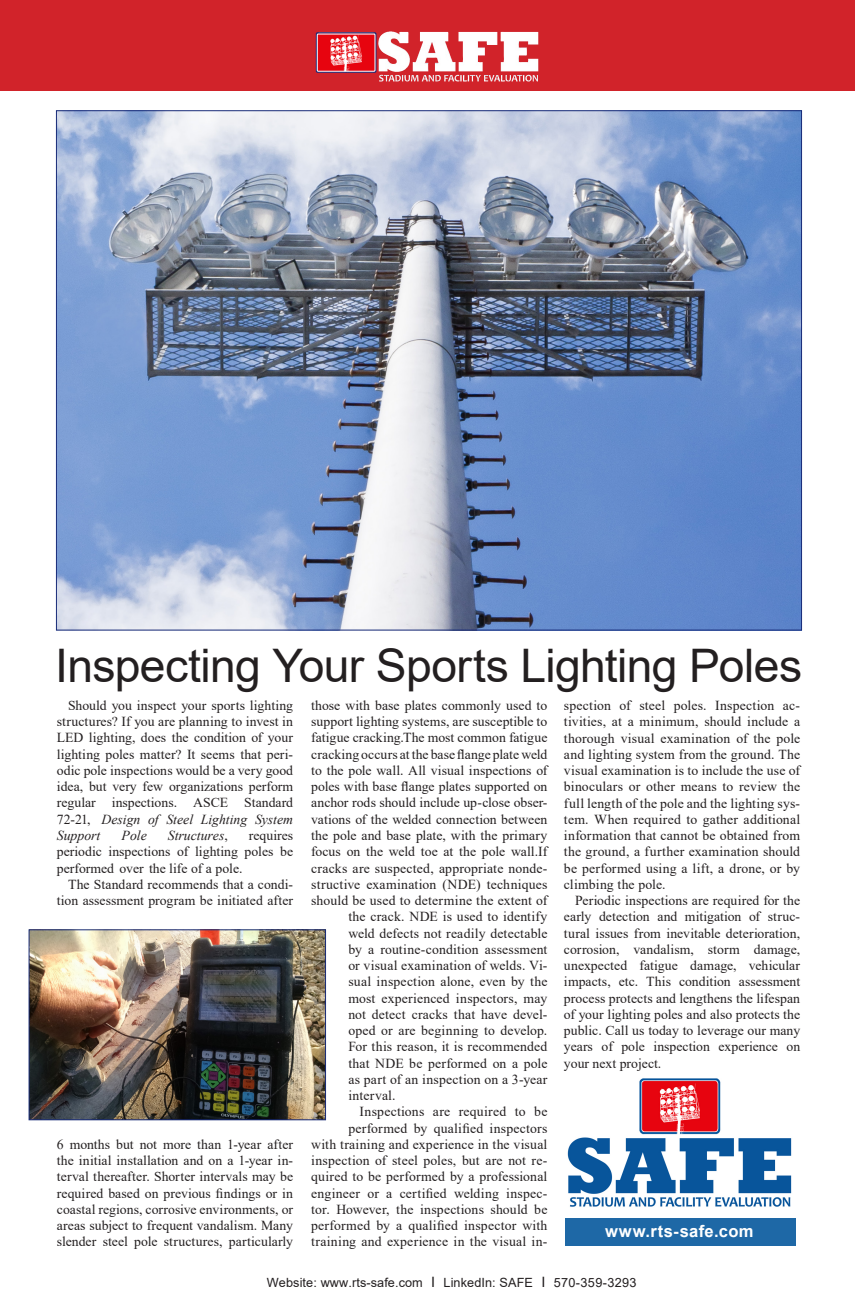
<style>
.page{position:relative;width:855px;height:1305px;background:#fff}
.page>*{position:absolute;margin:0;border:0;box-sizing:border-box;transform-origin:0 0}
.t1{font:46.25px "Arial";letter-spacing:-.01em;color:#231f20}
.t2{font:700 16.62px "Arial";letter-spacing:.025em;color:#fff}
.t3{font:13.75px/16.2px "Times New Roman";letter-spacing:.005em;color:#231f20;text-align:justify}
.t4{font:italic 13.75px "Times New Roman";color:#231f20}
.t5{font:12.75px "Arial";letter-spacing:.005em;color:#231f20}
.s1{font-style:italic}
.s2{font-style:normal}
.s3{font-size:14.25px}
</style>
<div class="page">
<img style="left:58px;top:112px;width:742px;height:516px">
<div style="left:0;top:0;width:855px;height:91px;background:#d1232a"></div>
<img style="left:31px;top:932px;width:293px;height:186px">
<div style="left:29px;top:930px;width:297px;height:190px;border:1px solid #192c79"></div>
<div style="left:565px;top:1218px;width:231px;height:28px;background:#1e68a6"></div>
<img style="left:567px;top:1078px;width:225px;height:129px">
<img style="left:378px;top:32px;width:32px;height:40px">
<img style="left:319px;top:36px;width:54px;height:34px">
<div style="left:316px;top:32px;width:60px;height:41px;border:1px solid #192c79"></div>
<div style="left:317px;top:34px;width:58px;height:38px;border:1px solid #fff"></div>
<p class="t1" style="left:55px;top:633px;width:748px">Inspecting Your Sports Lighting Poles</p>
<p class="t3" style="left:311px;top:697px;width:238px">those with base plates commonly used to</p>
<p class="t3" style="left:311px;top:713px;width:238px">support lighting systems, are susceptible to</p>
<p class="t3" style="left:311px;top:729px;width:238px">fatigue cracking.The most common fatigue</p>
<p class="t3" style="left:311px;top:746px;width:238px">cracking occurs at the base flange plate weld</p>
<p class="t3" style="left:311px;top:762px;width:238px">to the pole wall. All visual inspections of</p>
<p class="t3" style="left:311px;top:778px;width:238px">poles with base flange plates supported on</p>
<p class="t3" style="left:311px;top:794px;width:238px">anchor rods should include up-close obser-</p>
<p class="t3" style="left:311px;top:811px;width:238px">vations of the welded connection between</p>
<p class="t3" style="left:311px;top:827px;width:238px">the pole and base plate, with the primary</p>
<p class="t3" style="left:311px;top:843px;width:238px">focus on the weld toe at the pole wall.If</p>
<p class="t3" style="left:311px;top:859px;width:238px">cracks are suspected, appropriate nonde-</p>
<p class="t3" style="left:311px;top:876px;width:238px">structive examination (NDE) techniques</p>
<p class="t3" style="left:311px;top:892px;width:238px">should be used to determine the extent of</p>
<p class="t3" style="left:348px;top:908px;width:201px">the crack. NDE is used to identify</p>
<p class="t3" style="left:348px;top:924px;width:201px">weld defects not readily detectable</p>
<p class="t3" style="left:348px;top:941px;width:201px">by a routine-condition assessment</p>
<p class="t3" style="left:348px;top:957px;width:201px">or visual examination of welds. Vi-</p>
<p class="t3" style="left:348px;top:973px;width:201px">sual inspection alone, even by the</p>
<p class="t3" style="left:348px;top:989px;width:201px">most experienced inspectors, may</p>
<p class="t3" style="left:348px;top:1006px;width:201px">not detect cracks that have devel-</p>
<p class="t3" style="left:348px;top:1022px;width:201px">oped or are beginning to develop.</p>
<p class="t3" style="left:348px;top:1038px;width:201px">For this reason, it is recommended</p>
<p class="t3" style="left:348px;top:1054px;width:201px">that NDE be performed on a pole</p>
<p class="t3" style="left:348px;top:1071px;width:201px">as part of an inspection on a 3-year</p>
<p class="t3" style="left:348px;top:1087px;width:49px">interval.</p>
<p class="t3" style="left:311px;top:1103px;width:238px;text-align:right">Inspections are required to be performed by qualified inspectors<br>with training and experience in the visual inspection of steel poles, but are not re&shy;quired to be performed by a professional engineer or a certified welding inspec&shy;tor. However, the inspections should be performed by a qualified inspector with training and experience in the visual in-</p>
<p class="t3" style="left:57px;top:697px;width:238px;text-indent:11px">Should you inspect your sports lighting structures? If you are planning to invest in LED lighting, does the condition of your lighting poles matter? It seems that peri&shy;odic pole inspections would be a very good idea, but very few organizations perform regular inspections. ASCE Standard 72-21, <span class="s1">Design of Steel Lighting System Support</span></p>
<p class="t3" style="left:564px;top:697px;width:238px">spection of steel poles. Inspection ac-</p>
<p class="t3" style="left:564px;top:713px;width:238px">tivities, at a minimum, should include a</p>
<p class="t3" style="left:564px;top:729px;width:238px">thorough visual examination of the pole</p>
<p class="t3" style="left:564px;top:746px;width:238px">and lighting system from the ground. The</p>
<p class="t3" style="left:564px;top:762px;width:238px">visual examination is to include the use of</p>
<p class="t3" style="left:564px;top:778px;width:238px">binoculars or other means to review the</p>
<p class="t3" style="left:564px;top:794px;width:238px">full length of the pole and the lighting sys-</p>
<p class="t3" style="left:564px;top:811px;width:238px">tem. When required to gather additional</p>
<p class="t3" style="left:564px;top:827px;width:238px">information that cannot be obtained from</p>
<p class="t3" style="left:564px;top:843px;width:238px">the ground, a further examination should</p>
<p class="t3" style="left:564px;top:859px;width:238px">be performed using a lift, a drone, or by</p>
<p class="t3" style="left:564px;top:876px;width:103px">climbing the pole.</p>
<p class="t3" style="left:575px;top:892px;width:226px">Periodic inspections are required for the</p>
<p class="t3" style="left:564px;top:908px;width:238px">early detection and mitigation of struc-</p>
<p class="t3" style="left:564px;top:924px;width:238px">tural issues from inevitable deterioration,</p>
<p class="t3" style="left:564px;top:941px;width:238px">corrosion, vandalism, storm damage,</p>
<p class="t3" style="left:564px;top:957px;width:238px">unexpected fatigue damage, vehicular</p>
<p class="t3" style="left:564px;top:973px;width:238px">impacts, etc. This condition assessment</p>
<p class="t3" style="left:564px;top:989px;width:238px">process protects and lengthens the lifespan</p>
<p class="t3" style="left:564px;top:1006px;width:238px">of your lighting poles and also protects the</p>
<p class="t3" style="left:564px;top:1022px;width:238px">public. Call us today to leverage our many</p>
<p class="t3" style="left:564px;top:1038px;width:238px">years of pole inspection experience on</p>
<p class="t3" style="left:564px;top:1054px;width:99px">your next project.</p>
<p class="t4" style="left:122px;top:826px;width:27px">Pole</p>
<p class="t4" style="left:168px;top:826px;width:61px">Structures<span class="s2">,</span></p>
<p class="t3" style="left:249px;top:827px;width:46px">requires</p>
<p class="t3" style="left:57px;top:843px;width:238px">periodic inspections of lighting poles be</p>
<p class="t3" style="left:57px;top:859px;width:187px">performed over the life of a pole.</p>
<p class="t3" style="left:68px;top:876px;width:226px">The Standard recommends that a condi-</p>
<p class="t3" style="left:57px;top:892px;width:238px">tion assessment program be initiated after</p>
<p class="t3" style="left:57px;top:1136px;width:238px">6 months but not more than 1-year after the initial installation and on a 1-year in&shy;terval thereafter. Shorter intervals may be required based on previous findings or in coastal regions, corrosive environments, or areas subject to frequent vandalism. Many slender steel pole structures, particularly</p>
<p class="t2" style="left:605px;top:1220px;width:150px">www.rts-safe.com</p>
<p class="t5" style="left:267px;top:1274px;width:371px">Website: www.rts-safe.com <span class="s3">I</span> LinkedIn: SAFE <span class="s3">I</span> 570-359-3293</p>
</div>
